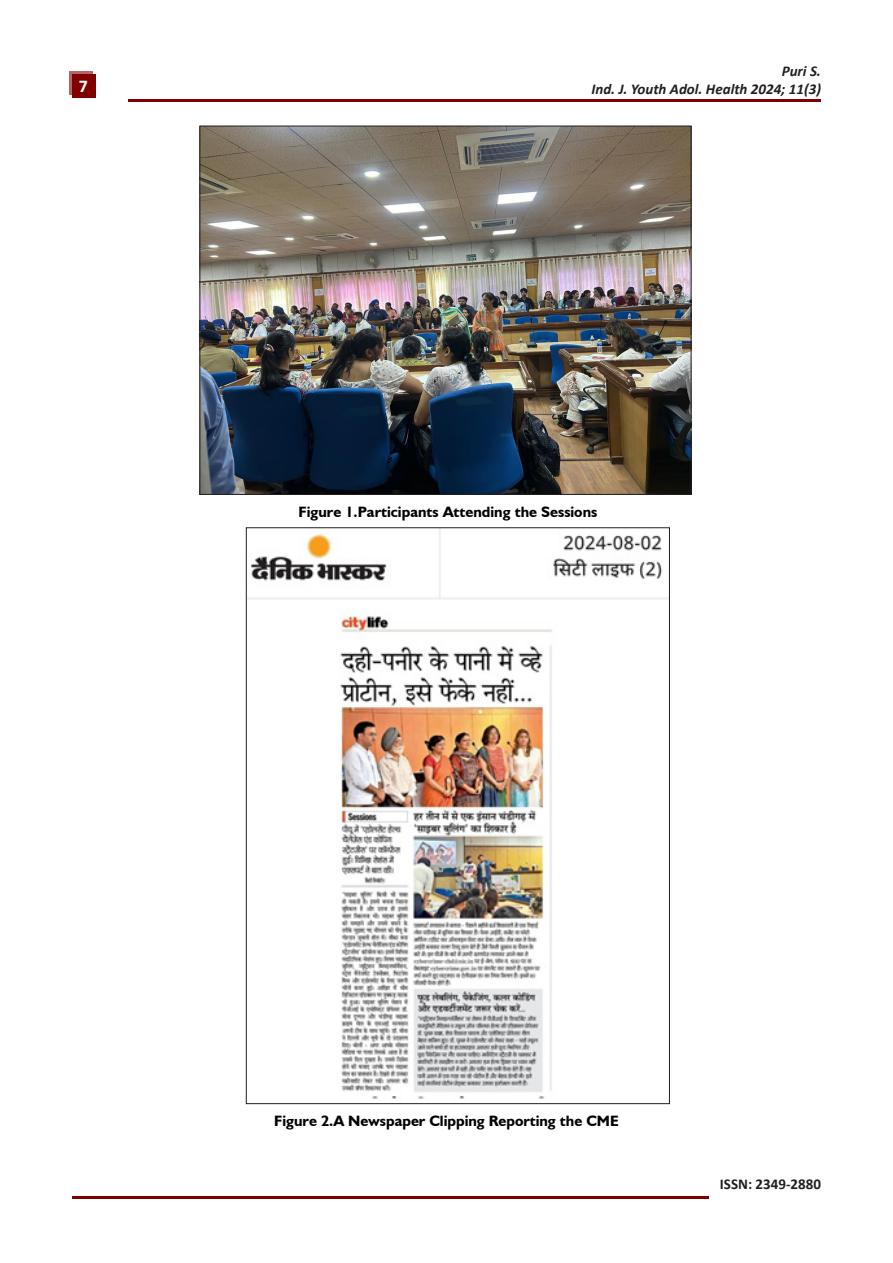
<style>
.page{position:relative;width:893px;height:1263px;background:#fff}
.page>*{position:absolute;margin:0;border:0;box-sizing:border-box;transform-origin:0 0}
.t1{font:700 18px "Calibri";color:#fff}
.t2{font:700 15px "Humanist 521 BT";color:#000}
.t3{font:italic 700 15px/18px "Calibri";color:#231f20;text-align:right}
.t4{font:700 15px "Calibri";color:#231f20}
</style>
<div class="page">
<div style="left:69px;top:71px;width:23px;height:23px;background:#b46666"></div>
<div style="left:72px;top:74px;width:23px;height:23px;background:#800000"></div>
<hr style="left:128px;top:100px;width:693px;height:2px;background:#800000">
<hr style="left:72px;top:1196px;width:636px;height:2px;background:#800000">
<img style="left:202px;top:128px;width:487px;height:365px">
<img style="left:248px;top:529px;width:420px;height:570px">
<p class="t1" style="left:79px;top:74px;width:11px">7</p>
<p class="t3" style="left:591px;top:61px;width:231px">Puri S.<br>Ind. J. Youth Adol. Health 2024; 11(3)</p>
<p class="t2" style="left:299px;top:502px;width:300px">Figure 1.Participants Attending the Sessions</p>
<p class="t2" style="left:274px;top:1112px;width:346px">Figure 2.A Newspaper Clipping Reporting the CME</p>
<p class="t4" style="left:720px;top:1173px;width:103px">ISSN: 2349-2880</p>
</div>
